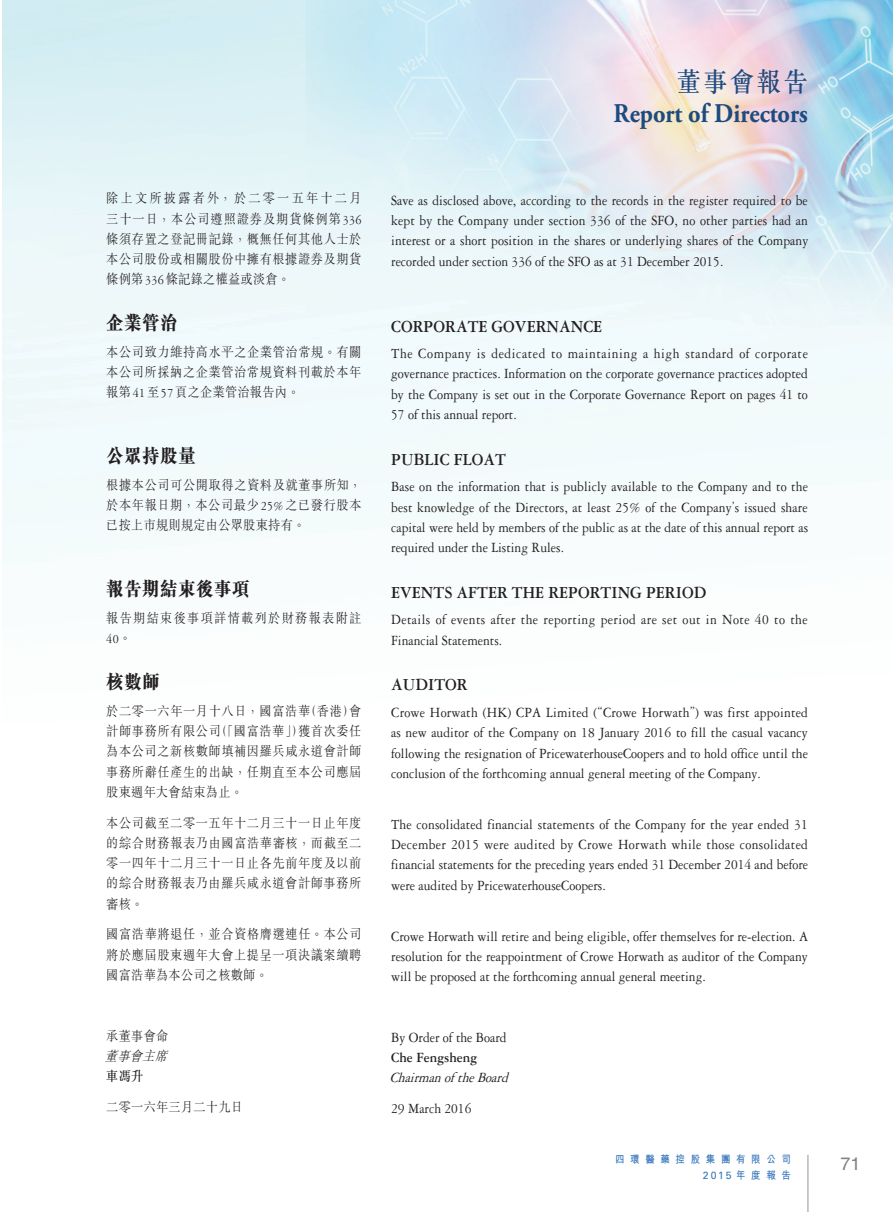
<style>
.page{position:relative;width:893px;height:1212px;background:#fff}
.page>*{position:absolute;margin:0;border:0;box-sizing:border-box;transform-origin:0 0}
.t1{font:700 27px "Adobe Garamond Pro";color:#1d4b7f;scale:.9 1}
.t2{font:500 27px "M Sung HK";letter-spacing:.1em;color:#1d4b7f;scale:.9 1}
._8__標題-C{font:800 19.5px "M Sung HK";letter-spacing:.025em;color:#231f20;scale:.9 1}
._3__標題{font:700 18px "Garamond 3 LT Std";color:#231f20;scale:.9 1}
.t3{font:18px "Helvetica LT Std";color:#808285}
._1__內文{font:15px/20.2px "Garamond 3 LT Std";color:#231f20;text-align:justify;scale:.9 1}
._1__內文-2{font:15px/20.2px "Garamond 3 LT Std";letter-spacing:.03em;color:#231f20;scale:.9 1}
._1__內文-3{font:italic 15px "Garamond 3 LT Std";color:#231f20;scale:.9 1}
._1__內文-4{font:700 15px "Garamond 3 LT Std";color:#231f20;scale:.9 1}
._6__內文-C{font:300 13.5px/20.2px "M Sung HK";letter-spacing:.05em;color:#231f20;text-align:justify;scale:.9 1}
._6__內文-C-2{font:300 13.5px/20.2px "M Sung HK";letter-spacing:.11em;color:#231f20;scale:.9 1}
._6__內文-C-3{font:300 13.5px "M Sung HK";letter-spacing:.025em;color:#231f20;scale:.9 1}
._6__內文-C-4{font:italic 300 13.5px "M Sung HK";color:#231f20;scale:.9 1}
._6__內文-C-5{font:500 13.5px "M Sung HK";color:#231f20;scale:.9 1}
.t4{font:700 10.5px "M Hei HK";letter-spacing:.6em;color:#3073ba;scale:.9 1}
.t5{font:10.5px "Univers LT Std";color:#3073ba}
.s1{font-family:"Garamond 3 LT Std";font-weight:400}
.s2{font-family:"M Hei HK";font-weight:700}
</style>
<div class="page">
<img style="left:2px;top:0;width:891px;height:1212px">
<hr style="left:807px;top:1155px;width:1px;height:57px;background:#939598">
<p class="_6__內文-C" style="left:106px;top:187px;width:285px">除上文所披露者外，於二零一五年十二月三十一日，本公司遵照證券及期貨條例第<span class="s1">336</span>條須存置之登記冊記錄，概無任何其他人士於本公司股份或相關股份中擁有根據證券及期貨條例第<span class="s1">336</span>條記錄之權益或淡倉。</p>
<p class="_8__標題-C" style="left:106px;top:313px;width:81px">企業管治</p>
<p class="_6__內文-C" style="left:106px;top:341px;width:285px">本公司致力維持高水平之企業管治常規。有關本公司所採納之企業管治常規資料刊載於本年報第<span class="s1">41</span>至<span class="s1">57</span>頁之企業管治報告內。</p>
<p class="_8__標題-C" style="left:106px;top:446px;width:101px">公眾持股量</p>
<p class="_6__內文-C" style="left:106px;top:474px;width:285px">根據本公司可公開取得之資料及就董事所知，於本年報日期，本公司最少<span class="s1">25%</span>之已發行股本已按上市規則規定由公眾股東持有。</p>
<p class="_8__標題-C" style="left:106px;top:579px;width:161px">報告期結束後事項</p>
<p class="_6__內文-C-2" style="left:106px;top:607px;width:285px">報告期結束後事項詳情載列於財務報表附註<br><span class="s1">40</span>。</p>
<p class="_8__標題-C" style="left:106px;top:672px;width:61px">核數師</p>
<p class="_6__內文-C" style="left:106px;top:700px;width:285px">於二零一六年一月十八日，國富浩華（香港）會計師事務所有限公司（「國富浩華」）獲首次委任為本公司之新核數師填補因羅兵咸永道會計師事務所辭任產生的出缺，任期直至本公司應屆股東週年大會結束為止。</p>
<p class="_6__內文-C" style="left:106px;top:811px;width:285px">本公司截至二零一五年十二月三十一日止年度的綜合財務報表乃由國富浩華審核，而截至二零一四年十二月三十一日止各先前年度及以前的綜合財務報表乃由羅兵咸永道會計師事務所審核。</p>
<p class="_6__內文-C" style="left:106px;top:923px;width:285px">國富浩華將退任，並合資格膺選連任。本公司將於應屆股東週年大會上提呈一項決議案續聘國富浩華為本公司之核數師。</p>
<p class="_6__內文-C" style="left:106px;top:1024px;width:70px">承董事會命</p>
<p class="_6__內文-C-4" style="left:105px;top:1046px;width:76px">董事會主席</p>
<p class="_6__內文-C-5" style="left:106px;top:1067px;width:43px">車馮升</p>
<p class="_6__內文-C-3" style="left:106px;top:1097px;width:153px">二零一六年三月二十九日</p>
<h1 class="t2" style="left:677px;top:63px;width:147px">董事會報告</h1>
<h1 class="t1" style="left:613px;top:98px;width:217px">Report of Directors</h1>
<p class="_1__內文" style="left:391px;top:190px;width:465px">Save as disclosed above, according to the records in the register required to be kept by the Company under section 336 of the SFO, no other parties had an interest or a short position in the shares or underlying shares of the Company recorded under section 336 of the SFO as at 31 December 2015.</p>
<p class="_3__標題" style="left:391px;top:316px;width:236px">CORPORATE GOVERNANCE</p>
<p class="_1__內文" style="left:391px;top:344px;width:464px">The Company is dedicated to maintaining a high standard of corporate governance practices. Information on the corporate governance practices adopted by the Company is set out in the Corporate Governance Report on pages 41 to 57 of this annual report.</p>
<p class="_3__標題" style="left:391px;top:449px;width:129px">PUBLIC FLOAT</p>
<p class="_1__內文" style="left:391px;top:477px;width:465px">Base on the information that is publicly available to the Company and to the best knowledge of the Directors, at least 25% of the Company’s issued share capital were held by members of the public as at the date of this annual report as required under the Listing Rules.</p>
<p class="_3__標題" style="left:391px;top:582px;width:352px">EVENTS AFTER THE REPORTING PERIOD</p>
<p class="_1__內文-2" style="left:391px;top:610px;width:464px">Details of events after the reporting period are set out in Note 40 to the<br>Financial Statements.</p>
<p class="_3__標題" style="left:391px;top:675px;width:87px">AUDITOR</p>
<p class="_1__內文" style="left:391px;top:702px;width:465px">Crowe Horwath (HK) CPA Limited (“Crowe Horwath”) was first appointed as new auditor of the Company on 18 January 2016 to fill the casual vacancy following the resignation of PricewaterhouseCoopers and to hold office until the conclusion of the forthcoming annual general meeting of the Company.</p>
<p class="_1__內文" style="left:391px;top:814px;width:465px">The consolidated financial statements of the Company for the year ended 31<br>December 2015 were audited by Crowe Horwath while those consolidated financial statements for the preceding years ended 31 December 2014 and before were audited by PricewaterhouseCoopers.</p>
<p class="_1__內文" style="left:391px;top:926px;width:465px">Crowe Horwath will retire and being eligible, offer themselves for re-election. A resolution for the reappointment of Crowe Horwath as auditor of the Company will be proposed at the forthcoming annual general meeting.</p>
<p class="_1__內文" style="left:391px;top:1027px;width:130px">By Order of the Board</p>
<p class="_1__內文-4" style="left:391px;top:1049px;width:97px">Che Fengsheng</p>
<p class="_1__內文-3" style="left:390px;top:1070px;width:138px">Chairman of the Board</p>
<p class="_1__內文" style="left:391px;top:1098px;width:91px">29 March 2016</p>
<p class="t4" style="left:615px;top:1151px;width:197px">四環醫藥控股集團有限公司</p>
<p class="t5" style="left:703px;top:1169px;width:90px">2015<span class="s2">年度 報告</span></p>
<p class="t3" style="left:840px;top:1153px;width:22px">71</p>
</div>
